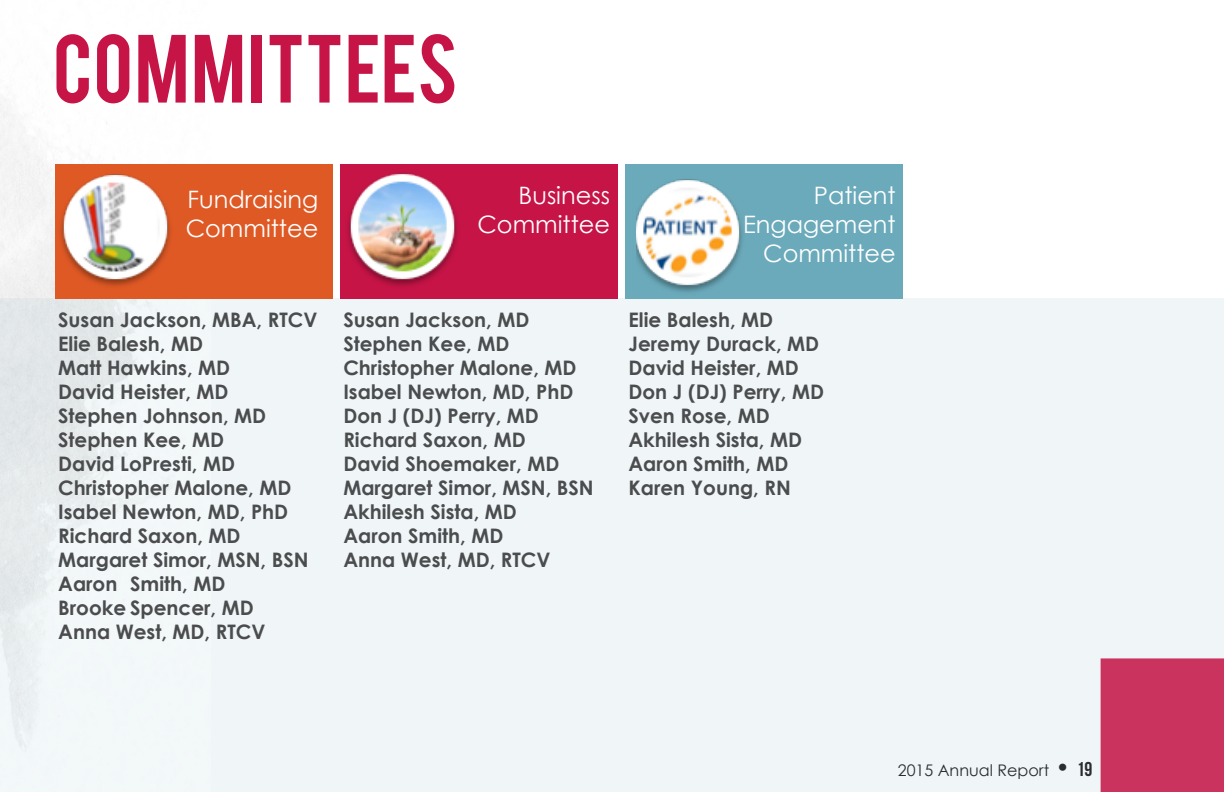
<style>
.page{position:relative;width:1224px;height:792px;background:#fff}
.page>*{position:absolute;margin:0;border:0;box-sizing:border-box;transform-origin:0 0}
.t1{font:76px "Bebas";letter-spacing:.015em;color:#c61447}
.t2{font:24px "Century Gothic";color:#fff}
.t3{font:700 20px "Century Gothic";color:#4b4c4d}
.t4{font:16px "Century Gothic";color:#231f20}
.s1{font-size:24px}
.s2{font-family:"Bebas Neue";font-size:20px}
</style>
<div class="page">
<div style="left:0;top:298px;width:1224px;height:494px;background:#f0f6f8"></div>
<img style="left:0;top:35px;width:210px;height:710px">
<div style="left:56px;top:164px;width:277px;height:134px;background:#df5925"></div>
<div style="left:341px;top:164px;width:277px;height:134px;background:#c61447"></div>
<div style="left:626px;top:164px;width:277px;height:134px;background:#6baabb"></div>
<img style="left:54px;top:170px;width:117px;height:122px">
<img style="left:347px;top:173px;width:111px;height:113px">
<img style="left:637px;top:179px;width:105px;height:113px">
<div style="left:1101px;top:658px;width:123px;height:134px;background:#cb335f"></div>
<p class="t1" style="left:53px;top:13px;width:406px">COMMITTEES</p>
<p class="t2" style="left:188px;top:182px;width:132px">Fundraising</p>
<p class="t2" style="left:186px;top:211px;width:134px">Committee</p>
<p class="t3" style="left:58px;top:305px;width:261px">Susan Jackson, MBA, RTCV</p>
<p class="t3" style="left:58px;top:329px;width:146px">Elie Balesh, MD</p>
<p class="t3" style="left:58px;top:353px;width:174px">Matt Hawkins, MD</p>
<p class="t3" style="left:58px;top:377px;width:172px">David Heister, MD</p>
<p class="t3" style="left:58px;top:401px;width:209px">Stephen Johnson, MD</p>
<p class="t3" style="left:58px;top:425px;width:168px">Stephen Kee, MD</p>
<p class="t3" style="left:58px;top:449px;width:178px">David LoPresti, MD</p>
<p class="t3" style="left:58px;top:473px;width:235px">Christopher Malone, MD</p>
<p class="t3" style="left:58px;top:497px;width:232px">Isabel Newton, MD, PhD</p>
<p class="t3" style="left:58px;top:521px;width:184px">Richard Saxon, MD</p>
<p class="t3" style="left:58px;top:545px;width:252px">Margaret Simor, MSN, BSN</p>
<p class="t3" style="left:58px;top:569px;width:169px">Aaron Smith, MD</p>
<p class="t3" style="left:58px;top:593px;width:197px">Brooke Spencer, MD</p>
<p class="t3" style="left:58px;top:617px;width:209px">Anna West, MD, RTCV</p>
<p class="t2" style="left:519px;top:178px;width:93px">Business</p>
<p class="t2" style="left:477px;top:207px;width:134px">Committee</p>
<p class="t2" style="left:814px;top:178px;width:83px">Patient</p>
<p class="t2" style="left:743px;top:207px;width:154px">Engagement</p>
<p class="t2" style="left:763px;top:236px;width:134px">Committee</p>
<p class="t3" style="left:343px;top:305px;width:187px">Susan Jackson, MD</p>
<p class="t3" style="left:343px;top:329px;width:167px">Stephen Kee, MD</p>
<p class="t3" style="left:343px;top:353px;width:235px">Christopher Malone, MD</p>
<p class="t3" style="left:343px;top:377px;width:231px">Isabel Newton, MD, PhD</p>
<p class="t3" style="left:343px;top:401px;width:197px">Don J (DJ) Perry, MD</p>
<p class="t3" style="left:343px;top:425px;width:184px">Richard Saxon, MD</p>
<p class="t3" style="left:343px;top:449px;width:217px">David Shoemaker, MD</p>
<p class="t3" style="left:343px;top:473px;width:252px">Margaret Simor, MSN, BSN</p>
<p class="t3" style="left:343px;top:497px;width:175px">Akhilesh Sista, MD</p>
<p class="t3" style="left:343px;top:521px;width:161px">Aaron Smith, MD</p>
<p class="t3" style="left:343px;top:545px;width:209px">Anna West, MD, RTCV</p>
<p class="t3" style="left:629px;top:305px;width:146px">Elie Balesh, MD</p>
<p class="t3" style="left:629px;top:329px;width:192px">Jeremy Durack, MD</p>
<p class="t3" style="left:629px;top:353px;width:172px">David Heister, MD</p>
<p class="t3" style="left:629px;top:377px;width:197px">Don J (DJ) Perry, MD</p>
<p class="t3" style="left:629px;top:401px;width:143px">Sven Rose, MD</p>
<p class="t3" style="left:629px;top:425px;width:175px">Akhilesh Sista, MD</p>
<p class="t3" style="left:629px;top:449px;width:161px">Aaron Smith, MD</p>
<p class="t3" style="left:629px;top:473px;width:164px">Karen Young, RN</p>
<p class="t4" style="left:898px;top:759px;width:196px">2015 Annual Report <span class="s1">•</span> <span class="s2">19</span></p>
</div>
